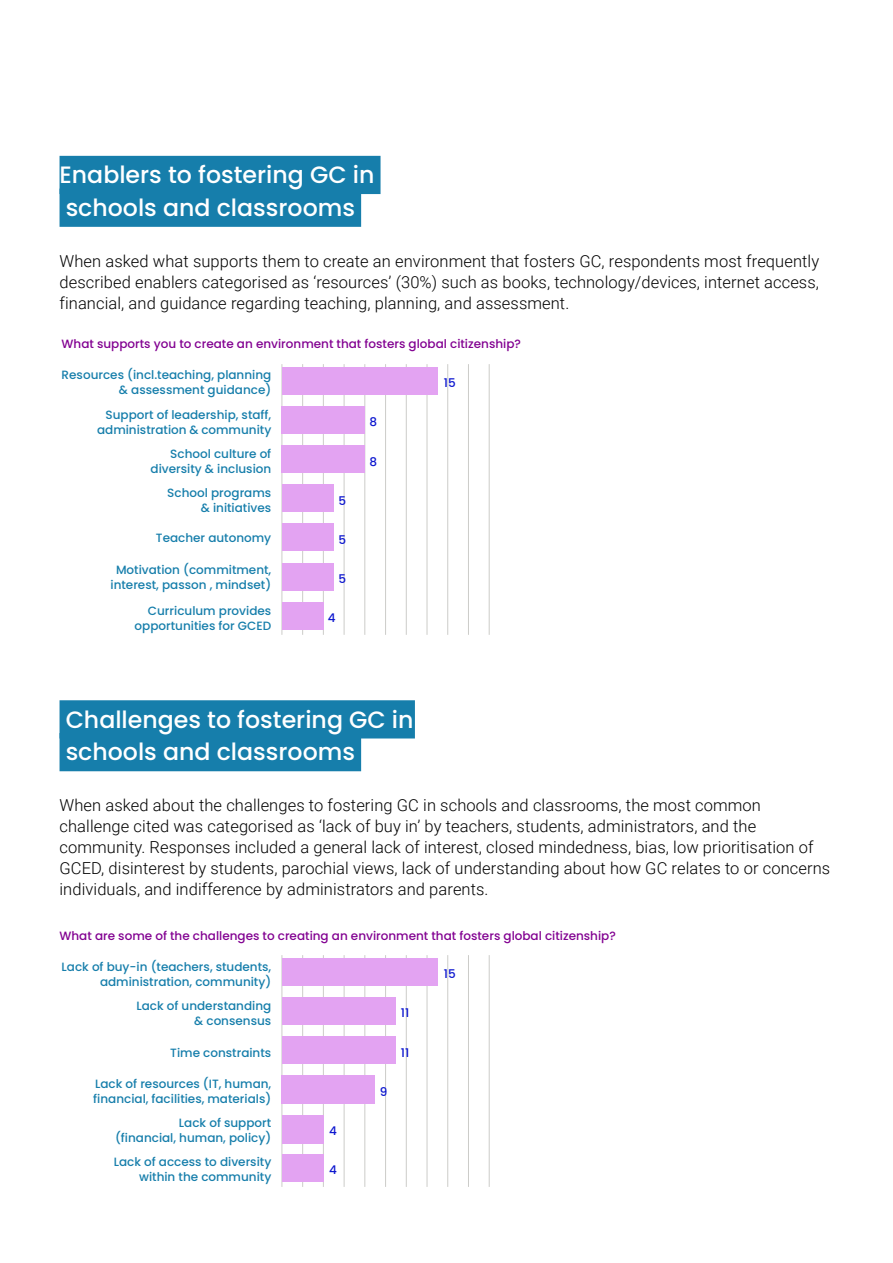
<style>
.page{position:relative;width:893px;height:1263px;background:#fff}
.page>*{position:absolute;margin:0;border:0;box-sizing:border-box;transform-origin:0 0}
.t1{font:500 23.7px/32.7px "Poppins";color:#fff}
.t2{font:300 16.5px/21px "Roboto";letter-spacing:.005em;color:#000;text-align:justify}
.t3{font:500 12px/15px "Poppins";color:#167eab;text-align:right}
.t4{font:500 12px "Poppins";color:#820091}
.t5{font:500 12px "Poppins";color:#0d17cf}
</style>
<div class="page">
<div style="left:60px;top:156px;width:321px;height:38px;background:#167eab"></div>
<div style="left:60px;top:189px;width:301px;height:38px;background:#167eab"></div>
<div style="left:60px;top:700px;width:355px;height:38px;background:#167eab"></div>
<div style="left:60px;top:733px;width:301px;height:38px;background:#167eab"></div>
<hr style="left:282px;top:364px;width:1px;height:271px;background:#ccccc9">
<hr style="left:323px;top:364px;width:1px;height:271px;background:#ccccc9">
<hr style="left:344px;top:364px;width:1px;height:271px;background:#ccccc9">
<hr style="left:365px;top:364px;width:1px;height:271px;background:#ccccc9">
<hr style="left:385px;top:364px;width:1px;height:271px;background:#ccccc9">
<hr style="left:302px;top:364px;width:1px;height:271px;background:#ccccc9">
<hr style="left:427px;top:364px;width:1px;height:271px;background:#ccccc9">
<hr style="left:447px;top:364px;width:1px;height:271px;background:#ccccc9">
<hr style="left:468px;top:364px;width:1px;height:271px;background:#ccccc9">
<hr style="left:489px;top:364px;width:1px;height:271px;background:#ccccc9">
<hr style="left:406px;top:364px;width:1px;height:271px;background:#ccccc9">
<div style="left:282px;top:367px;width:156px;height:28px;background:#e3a3f2"></div>
<div style="left:282px;top:446px;width:83px;height:27px;background:#e3a3f2"></div>
<div style="left:282px;top:524px;width:52px;height:27px;background:#e3a3f2"></div>
<div style="left:282px;top:563px;width:52px;height:27px;background:#e3a3f2"></div>
<div style="left:282px;top:406px;width:83px;height:28px;background:#e3a3f2"></div>
<div style="left:282px;top:485px;width:52px;height:27px;background:#e3a3f2"></div>
<div style="left:282px;top:602px;width:41px;height:28px;background:#e3a3f2"></div>
<hr style="left:282px;top:955px;width:1px;height:232px;background:#ccccc9">
<hr style="left:323px;top:955px;width:1px;height:232px;background:#ccccc9">
<hr style="left:344px;top:955px;width:1px;height:232px;background:#ccccc9">
<hr style="left:365px;top:955px;width:1px;height:232px;background:#ccccc9">
<hr style="left:385px;top:955px;width:1px;height:232px;background:#ccccc9">
<hr style="left:302px;top:955px;width:1px;height:232px;background:#ccccc9">
<hr style="left:427px;top:955px;width:1px;height:232px;background:#ccccc9">
<hr style="left:447px;top:955px;width:1px;height:232px;background:#ccccc9">
<hr style="left:468px;top:955px;width:1px;height:232px;background:#ccccc9">
<hr style="left:489px;top:955px;width:1px;height:232px;background:#ccccc9">
<hr style="left:406px;top:955px;width:1px;height:232px;background:#ccccc9">
<div style="left:282px;top:958px;width:156px;height:28px;background:#e3a3f2"></div>
<div style="left:282px;top:1036px;width:114px;height:28px;background:#e3a3f2"></div>
<div style="left:282px;top:1115px;width:41px;height:28px;background:#e3a3f2"></div>
<div style="left:282px;top:1154px;width:41px;height:27px;background:#e3a3f2"></div>
<div style="left:282px;top:997px;width:114px;height:28px;background:#e3a3f2"></div>
<div style="left:282px;top:1076px;width:93px;height:28px;background:#e3a3f2"></div>
<h1 class="t1" style="left:60px;top:159px;width:316px">Enablers to fostering GC in schools and classrooms</h1>
<p class="t2" style="left:60px;top:250px;width:761px">When asked what supports them to create an environment that fosters GC, respondents most frequently described enablers categorised as ‘resources’ (30%) such as books, technology/devices, internet access, financial, and guidance regarding teaching, planning, and assessment.</p>
<p class="t4" style="left:62px;top:337px;width:461px">What supports you to create an environment that fosters global citizenship?</p>
<p class="t3" style="left:62px;top:367px;width:211px">Resources (incl.teaching, planning &amp; assessment guidance)</p>
<p class="t3" style="left:97px;top:407px;width:176px">Support of leadership, staff, administration &amp; community</p>
<p class="t5" style="left:444px;top:376px;width:13px">15</p>
<p class="t5" style="left:370px;top:415px;width:9px">8</p>
<p class="t5" style="left:370px;top:454px;width:9px">8</p>
<p class="t3" style="left:151px;top:447px;width:122px">School culture of diversity &amp; inclusion</p>
<p class="t3" style="left:167px;top:486px;width:105px">School programs &amp; initiatives</p>
<p class="t3" style="left:156px;top:531px;width:117px">Teacher autonomy</p>
<p class="t5" style="left:338px;top:493px;width:9px">5</p>
<p class="t5" style="left:338px;top:533px;width:9px">5</p>
<p class="t5" style="left:338px;top:572px;width:9px">5</p>
<p class="t3" style="left:111px;top:562px;width:162px;text-align:center">Motivation (commitment, interest, passon , mindset)</p>
<p class="t3" style="left:135px;top:603px;width:138px">Curriculum provides opportunities for GCED</p>
<p class="t5" style="left:328px;top:611px;width:9px">4</p>
<h1 class="t1" style="left:66px;top:703px;width:349px">Challenges to fostering GC in schools and classrooms</h1>
<p class="t2" style="left:60px;top:794px;width:772px;text-align:left">When asked about the challenges to fostering GC in schools and classrooms, the most common challenge cited was categorised as ‘lack of buy in’ by teachers, students, administrators, and the community. Responses included a general lack of interest, closed mindedness, bias, low prioritisation of GCED, disinterest by students, parochial views, lack of understanding about how GC relates to or concerns individuals, and indifference by administrators and parents.</p>
<p class="t4" style="left:60px;top:929px;width:558px">What are some of the challenges to creating an environment that fosters global citizenship?</p>
<p class="t3" style="left:62px;top:959px;width:211px">Lack of buy-in (teachers, students, administration, community)</p>
<p class="t3" style="left:136px;top:998px;width:136px">Lack of understanding &amp; consensus</p>
<p class="t5" style="left:444px;top:967px;width:13px">15</p>
<p class="t5" style="left:401px;top:1006px;width:10px">11</p>
<p class="t5" style="left:401px;top:1045px;width:10px">11</p>
<p class="t3" style="left:170px;top:1045px;width:103px">Time constraints</p>
<p class="t3" style="left:93px;top:1076px;width:179px;text-align:left">Lack of resources (IT, human, financial, facilities, materials)</p>
<p class="t3" style="left:115px;top:1116px;width:158px">Lack of support (financial, human, policy)</p>
<p class="t5" style="left:380px;top:1085px;width:9px">9</p>
<p class="t5" style="left:329px;top:1124px;width:9px">4</p>
<p class="t5" style="left:329px;top:1163px;width:9px">4</p>
<p class="t3" style="left:114px;top:1155px;width:159px">Lack of access to diversity within the community</p>
</div>
